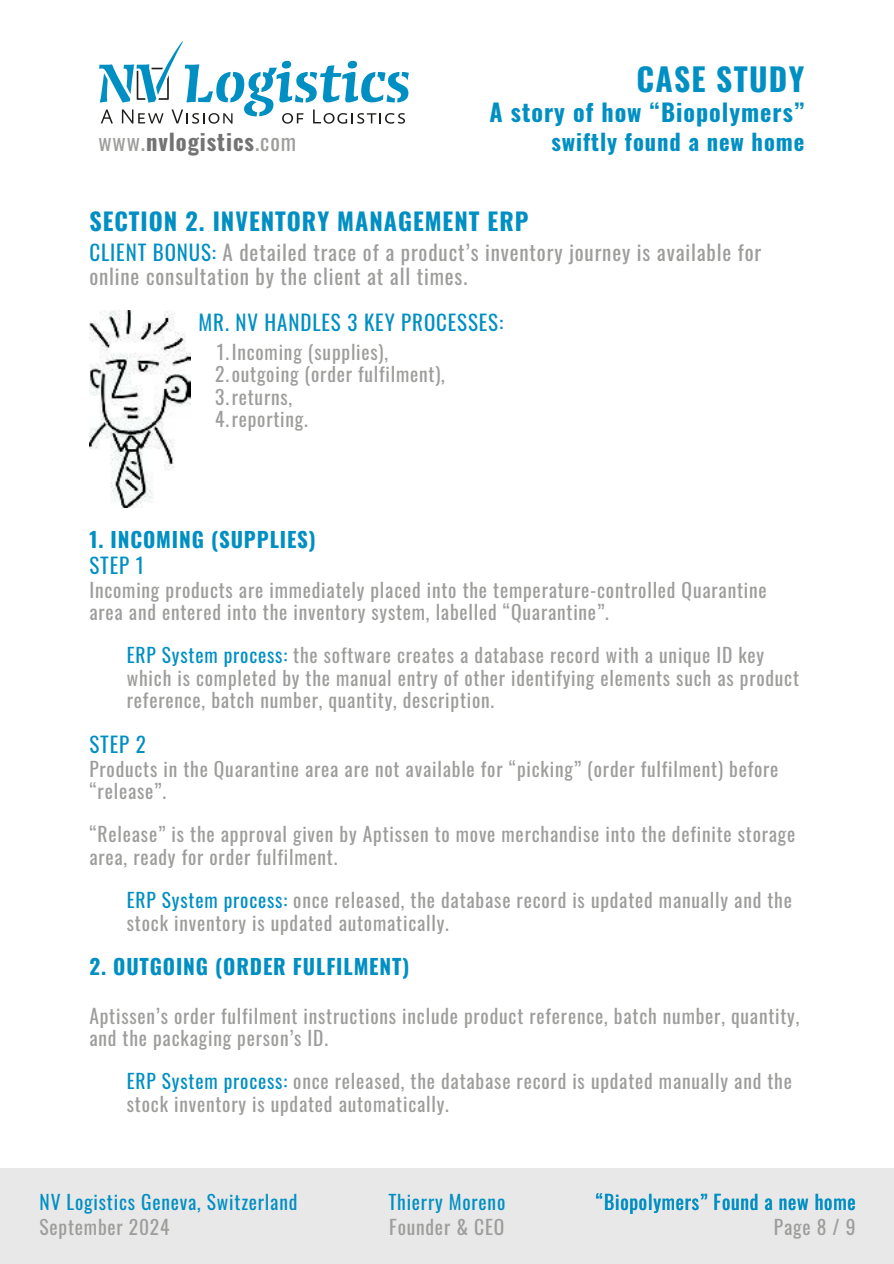
<style>
.page{position:relative;width:894px;height:1264px;background:#fff}
.page>*{position:absolute;margin:0;border:0;box-sizing:border-box;transform-origin:0 0}
.t1{font:700 31.5px "Oswald";letter-spacing:.04em;color:#008fc3}
.t2{font:700 24px "Oswald";letter-spacing:.04em;color:#008fc3}
.t3{font:700 22.5px "Oswald";letter-spacing:.04em;color:#008fc3}
.t4{font:700 22.5px "Oswald";letter-spacing:.04em;color:#737373}
.t5{font:21px/24.8px "Oswald";letter-spacing:.04em;color:#9d9d9c}
.t6{font:700 21px "Oswald";letter-spacing:.04em;color:#008fc3}
.t7{font:21px "Oswald";letter-spacing:.04em;color:#008fc3}
.t8{font:19.5px/22.5px "Oswald";letter-spacing:.04em;color:#9d9d9c}
.t9{font:19.5px "Oswald";letter-spacing:.04em;color:#008fc3}
.s1{font-weight:400;color:#9d9d9c}
.s2{color:#008fc3}
</style>
<div class="page">
<div style="left:0;top:1168px;width:893px;height:95px;background:#e8e8e8"></div>
<svg style="left:99px;top:41px;width:310px;height:83px"></svg>
<img style="left:89px;top:311px;width:102px;height:196px">
<p class="t4" style="left:98px;top:124px;width:199px"><span class="s1">www.</span>nvlogistics<span class="s1">.com</span></p>
<h2 class="t1" style="left:636px;top:55px;width:169px">CASE STUDY</h2>
<p class="t2" style="left:489px;top:93px;width:316px">A story of how “Biopolymers”</p>
<p class="t3" style="left:551px;top:124px;width:254px">swiftly found a new home</p>
<h6 class="t2" style="left:89px;top:203px;width:440px">SECTION 2. INVENTORY MANAGEMENT ERP</h6>
<p class="t5" style="left:89px;top:239px;width:673px"><span class="s2">CLIENT BONUS:</span> A detailed trace of a product’s inventory journey is available for online consultation by the client at all times.</p>
<h5 class="t7" style="left:198px;top:306px;width:306px">MR. NV HANDLES 3 KEY PROCESSES:</h5>
<p class="t8" style="left:217px;top:339px;width:173px">1.Incoming (supplies),</p>
<p class="t8" style="left:215px;top:362px;width:231px">2.outgoing (order fulfilment),</p>
<p class="t8" style="left:215px;top:384px;width:78px">3.returns,</p>
<p class="t8" style="left:215px;top:407px;width:94px">4.reporting.</p>
<h6 class="t6" style="left:89px;top:523px;width:228px">1. INCOMING (SUPPLIES)</h6>
<p class="t7" style="left:89px;top:548px;width:56px">STEP 1</p>
<p class="t8" style="left:89px;top:577px;width:678px">Incoming products are immediately placed into the temperature-controlled Quarantine area and entered into the inventory system, labelled “Quarantine”.</p>
<p class="t8" style="left:127px;top:643px;width:673px"><span class="s2">ERP System process:</span> the software creates a database record with a unique ID key which is completed by the manual entry of other identifying elements such as product reference, batch number, quantity, description.</p>
<p class="t7" style="left:89px;top:727px;width:58px">STEP 2</p>
<p class="t8" style="left:89px;top:756px;width:690px">Products in the Quarantine area are not available for “picking” (order fulfilment) before “release”.</p>
<p class="t8" style="left:89px;top:822px;width:707px">“Release” is the approval given by Aptissen to move merchandise into the definite storage area, ready for order fulfilment.</p>
<p class="t8" style="left:127px;top:887px;width:666px"><span class="s2">ERP System process:</span> once released, the database record is updated manually and the stock inventory is updated automatically.</p>
<p class="t6" style="left:89px;top:949px;width:321px">2. OUTGOING (ORDER FULFILMENT)</p>
<p class="t8" style="left:89px;top:1003px;width:711px">Aptissen’s order fulfilment instructions include product reference, batch number, quantity, and the packaging person’s ID.</p>
<h5 class="t8" style="left:127px;top:1069px;width:666px"><span class="s2">ERP System process:</span> once released, the database record is updated manually and the stock inventory is updated automatically.</h5>
<h3 class="t9" style="left:40px;top:1186px;width:259px">NV Logistics Geneva, Switzerland</h3>
<h3 class="t8" style="left:40px;top:1215px;width:131px">September 2024</h3>
<h4 class="t9" style="left:388px;top:1186px;width:118px">Thierry Moreno</h4>
<h1 class="t8" style="left:389px;top:1215px;width:116px">Founder &amp; CEO</h1>
<p class="t9" style="left:595px;top:1186px;width:261px">“Biopolymers” Found a new home</p>
<p class="t8" style="left:773px;top:1215px;width:83px">Page 8 / 9</p>
</div>
